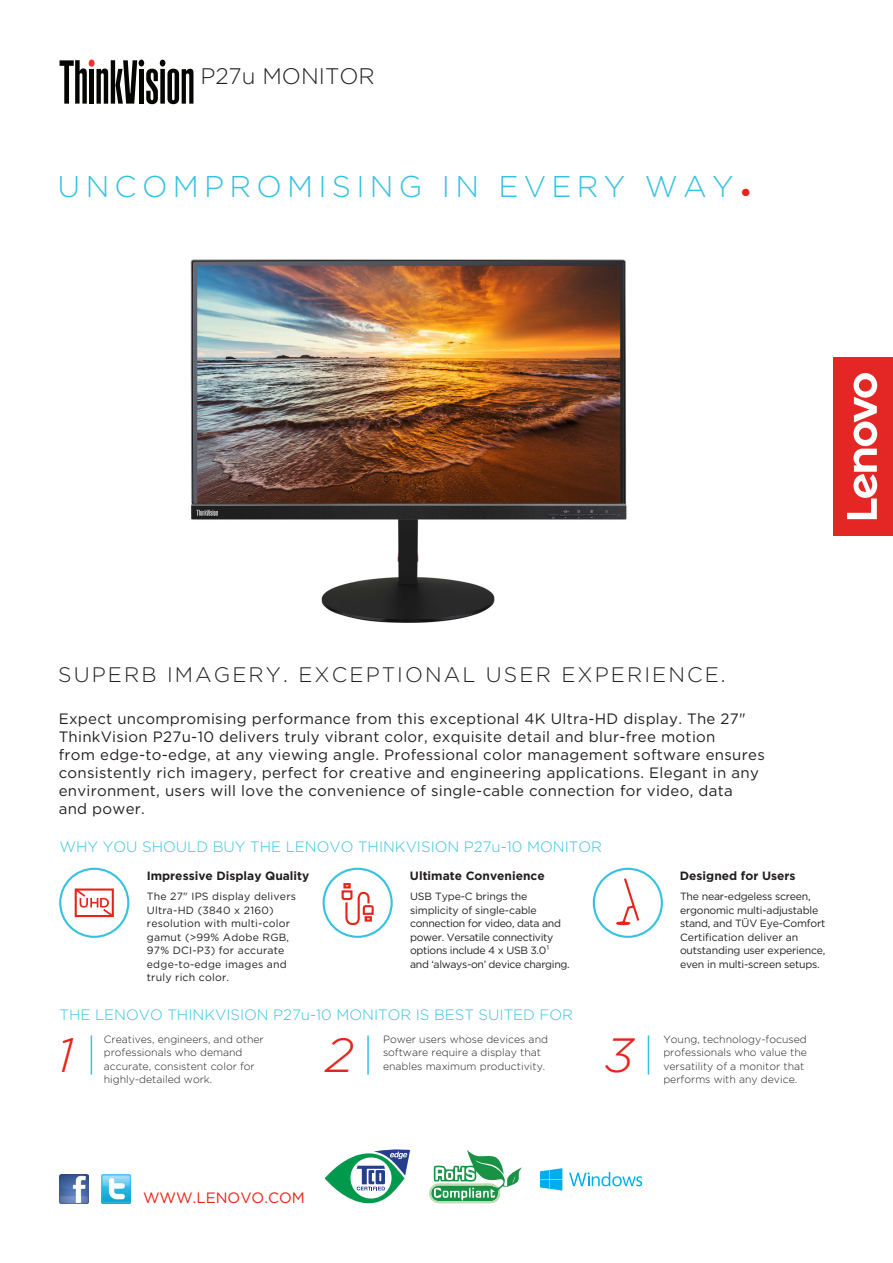
<style>
.page{position:relative;width:893px;height:1263px;background:#fff}
.page>*{position:absolute;margin:0;border:0;box-sizing:border-box;transform-origin:0 0}
.t1{font:italic 300 48px "Gotham";color:#e72419}
.t2{font:300 30px "Gotham";letter-spacing:.175em;color:#35c2e0}
.t3{font:300 22.5px "Gotham";color:#231f20}
.t4{font:300 21px "Gotham";letter-spacing:.1em;color:#231f20}
.t5{font:15px/18px "Gotham";letter-spacing:.02em;color:#231f20}
.t6{font:300 15px "Gotham";color:#35c2e0}
.t7{font:15px "Gotham";color:#e72419}
.t8{font:700 12px "Gotham";color:#231f20}
.t9{font:10.5px/13.5px "Gotham";letter-spacing:-.02em;color:#231f20}
.t10{font:300 10.5px/13.5px "Gotham";color:#231f20}
.t11{font:10.5px/13.5px "Gotham";letter-spacing:.02em;color:#231f20}
.s1{color:#e72419}
</style>
<div class="page">
<img style="left:190px;top:259px;width:437px;height:364px">
<svg style="left:325px;top:1149px;width:85px;height:54px"></svg>
<svg style="left:429px;top:1150px;width:93px;height:53px"></svg>
<svg style="left:540px;top:1168px;width:22px;height:22px"></svg>
<svg style="left:569px;top:1172px;width:73px;height:14px"></svg>
<div style="left:833px;top:357px;width:60px;height:179px;background:#e42625"></div>
<svg style="left:847px;top:373px;width:30px;height:146px"></svg>
<div style="left:89px;top:60px;width:6px;height:7px;background:#ee312c;border-radius:50%"></div>
<svg style="left:60px;top:60px;width:27px;height:44px"></svg>
<div style="left:89px;top:69px;width:5px;height:35px;background:#050504"></div>
<svg style="left:96px;top:60px;width:97px;height:44px"></svg>
<hr style="left:91px;top:1035px;width:1px;height:39px;background:#35c2e0">
<hr style="left:367px;top:1035px;width:2px;height:39px;background:#35c2e0">
<hr style="left:648px;top:1035px;width:1px;height:39px;background:#35c2e0">
<div style="left:323px;top:868px;width:70px;height:70px;border:2px solid #35c2e0;border-radius:50%"></div>
<svg style="left:341px;top:883px;width:33px;height:43px"></svg>
<div style="left:593px;top:868px;width:70px;height:70px;border:2px solid #35c2e0;border-radius:50%"></div>
<svg style="left:616px;top:878px;width:24px;height:48px"></svg>
<div style="left:59px;top:868px;width:70px;height:70px;border:2px solid #35c2e0;border-radius:50%"></div>
<svg style="left:75px;top:888px;width:39px;height:29px"></svg>
<img style="left:102px;top:1175px;width:28px;height:28px">
<img style="left:60px;top:1175px;width:28px;height:28px">
<p class="t3" style="left:200px;top:62px;width:176px">P27u MONITOR</p>
<p class="t2" style="left:58px;top:167px;width:697px">UNCOMPROMISING IN EVERY WAY<span class="s1">•</span></p>
<p class="t4" style="left:58px;top:661px;width:669px">SUPERB IMAGERY. EXCEPTIONAL USER EXPERIENCE.</p>
<p class="t5" style="left:59px;top:709px;width:688px">Expect uncompromising performance from this exceptional 4K Ultra-HD display. The 27"</p>
<p class="t5" style="left:59px;top:727px;width:708px">ThinkVision P27u-10 delivers truly vibrant color, exquisite detail and blur-free motion<br>from edge-to-edge, at any viewing angle. Professional color management software ensures consistently rich imagery, perfect for creative and engineering applications. Elegant in any environment, users will love the convenience of single-cable connection for video, data and power.</p>
<p class="t6" style="left:60px;top:837px;width:544px">WHY YOU SHOULD BUY THE LENOVO THINKVISION P27u-10 MONITOR</p>
<p class="t8" style="left:147px;top:867px;width:164px">Impressive Display Quality</p>
<p class="t8" style="left:410px;top:867px;width:136px">Ultimate Convenience</p>
<p class="t8" style="left:680px;top:867px;width:117px">Designed for Users</p>
<p class="t11" style="left:147px;top:890px;width:151px">The 27" IPS display delivers<br>Ultra-HD (3840 x 2160) resolution with multi-color gamut (&gt;99% Adobe RGB,<br>97% DCI-P3) for accurate edge-to-edge images and truly rich color.</p>
<p class="t9" style="left:410px;top:890px;width:161px">USB Type-C brings the simplicity of single-cable connection for video, data and power. Versatile connectivity options include 4 x USB 3.0¹ and ‘always-on’ device charging.</p>
<p class="t9" style="left:680px;top:890px;width:147px">The near-edgeless screen, ergonomic multi-adjustable stand, and TÜV Eye-Comfort<br>Certification deliver an outstanding user experience, even in multi-screen setups.</p>
<p class="t6" style="left:60px;top:1005px;width:515px">THE LENOVO THINKVISION P27u-10 MONITOR IS BEST SUITED FOR</p>
<p class="t10" style="left:104px;top:1032px;width:162px">Creatives, engineers, and other professionals who demand accurate, consistent color for highly-detailed work.</p>
<p class="t10" style="left:383px;top:1032px;width:166px">Power users whose devices and software require a display that</p>
<p class="t1" style="left:325px;top:1025px;width:30px">2</p>
<p class="t1" style="left:57px;top:1025px;width:18px">1</p>
<p class="t10" style="left:383px;top:1059px;width:164px">enables maximum productivity.</p>
<p class="t1" style="left:605px;top:1025px;width:31px">3</p>
<p class="t10" style="left:663px;top:1032px;width:145px;text-align:justify">Young, technology-focused professionals who value the versatility of a monitor that</p>
<p class="t10" style="left:663px;top:1072px;width:135px">performs with any device.</p>
<p class="t7" style="left:143px;top:1188px;width:163px">WWW.LENOVO.COM</p>
</div>
